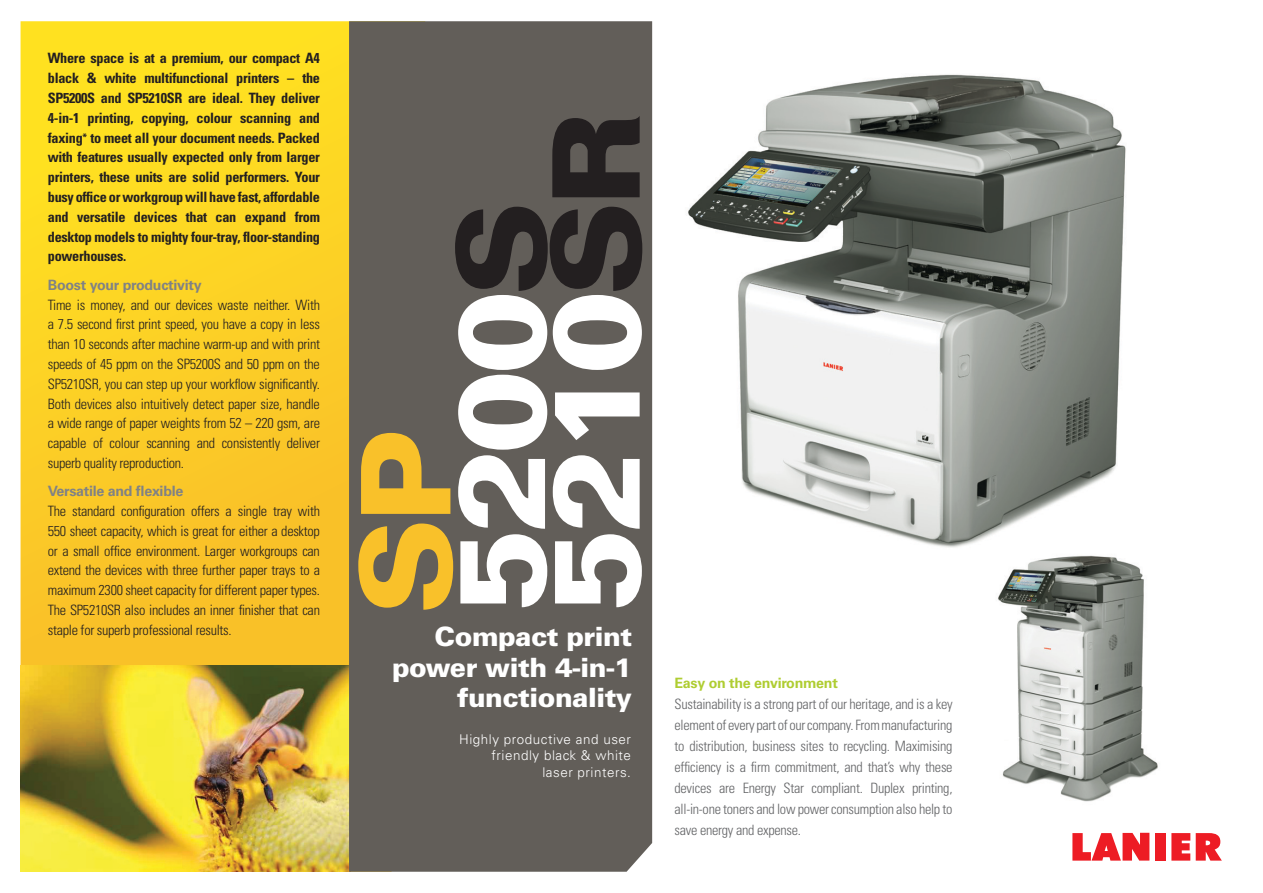
<style>
.page{position:relative;width:1263px;height:893px;background:#fff}
.page>*{position:absolute;margin:0;border:0;box-sizing:border-box;transform-origin:0 0}
.t1{font:700 125.1px "Folio";letter-spacing:-.03em;color:#fff}
.t2{font:700 125.1px "Folio";color:#f9c12a}
.t3{font:900 26.55px/30.6px "Univers";letter-spacing:-.02em;color:#fff;text-align:right}
.t4{font:300 condensed 14.25px/19.8px "Univers";letter-spacing:-.02em;color:#231f20;text-align:justify}
.t5{font:700 condensed 14.25px/19.8px "Univers";letter-spacing:-.02em;color:#231f20;text-align:justify}
.t6{font:300 condensed 14.25px/21px "Univers";letter-spacing:-.02em;color:#636466;text-align:justify}
.t7{font:700 14.25px "Univers CE";letter-spacing:-.02em;color:#808285}
.t8{font:700 14.25px "Univers CE";letter-spacing:-.02em;color:#afcd32}
.t9{font:300 13.35px/16.5px "Univers";letter-spacing:.04em;color:#fff;text-align:right}
.s1{font-size:10.5px}
.s2{font-size:122.25px;color:#231f20}
</style>
<div class="page">
<svg style="left:21px;top:21px;width:328px;height:645px;background:#fbd024"></svg>
<img style="left:688px;top:74px;width:438px;height:474px">
<img style="left:21px;top:666px;width:328px;height:206px">
<div style="left:349px;top:21px;width:303px;height:851px;background:#625e59"></div>
<div style="left:1155px;top:833px;width:11px;height:28px;background:#ed1c24"></div>
<svg style="left:1171px;top:833px;width:19px;height:28px"></svg>
<svg style="left:1196px;top:833px;width:26px;height:28px"></svg>
<svg style="left:1072px;top:833px;width:77px;height:28px"></svg>
<img style="left:980px;top:547px;width:178px;height:255px">
<p class="t5" style="left:48px;top:48px;width:274px">Where space is at a premium, our compact A4 black &amp; white multifunctional printers – the SP5200S and SP5210SR are ideal. They deliver 4-in-1 printing, copying, colour scanning and faxing<span class="s1">*</span> to meet all your document needs. Packed with features usually expected only from larger printers, these units are solid performers. Your busy office or workgroup will have fast, affordable and versatile devices that can expand from desktop models to mighty four-tray, floor-standing powerhouses.</p>
<p class="t7" style="left:48px;top:276px;width:155px">Boost your productivity</p>
<p class="t4" style="left:48px;top:295px;width:274px">Time is money, and our devices waste neither. With a 7.5 second first print speed, you have a copy in less than 10 seconds after machine warm-up and with print speeds of 45 ppm on the SP5200S and 50 ppm on the SP5210SR, you can step up your workflow significantly.<br>Both devices also intuitively detect paper size, handle a wide range of paper weights from 52 – 220 gsm, are capable of colour scanning and consistently deliver superb quality reproduction.</p>
<p class="t7" style="left:48px;top:483px;width:137px">Versatile and flexible</p>
<p class="t4" style="left:48px;top:501px;width:274px">The standard configuration offers a single tray with 550 sheet capacity, which is great for either a desktop or a small office environment. Larger workgroups can extend the devices with three further paper trays to a maximum 2300 sheet capacity for different paper types.<br>The SP5210SR also includes an inner finisher that can staple for superb professional results.</p>
<p class="t1" style="left:518px;top:613px;width:502px;rotate:-90deg">5210<span class="s2">SR</span></p>
<p class="t1" style="left:423px;top:613px;width:413px;rotate:-90deg">5200<span class="s2">S</span></p>
<p class="t2" style="left:329px;top:613px;width:185px;rotate:-90deg">SP</p>
<p class="t3" style="left:392px;top:621px;width:242px">Compact print power with 4-in-1 functionality</p>
<p class="t9" style="left:459px;top:731px;width:173px">Highly productive and user friendly black &amp; white laser printers.</p>
<p class="t8" style="left:674px;top:674px;width:165px">Easy on the environment</p>
<p class="t6" style="left:674px;top:693px;width:280px">Sustainability is a strong part of our heritage, and is a key element of every part of our company. From manufacturing to distribution, business sites to recycling. Maximising efficiency is a firm commitment, and that’s why these devices are Energy Star compliant. Duplex printing, all-in-one toners and low power consumption also help to save energy and expense.</p>
</div>
